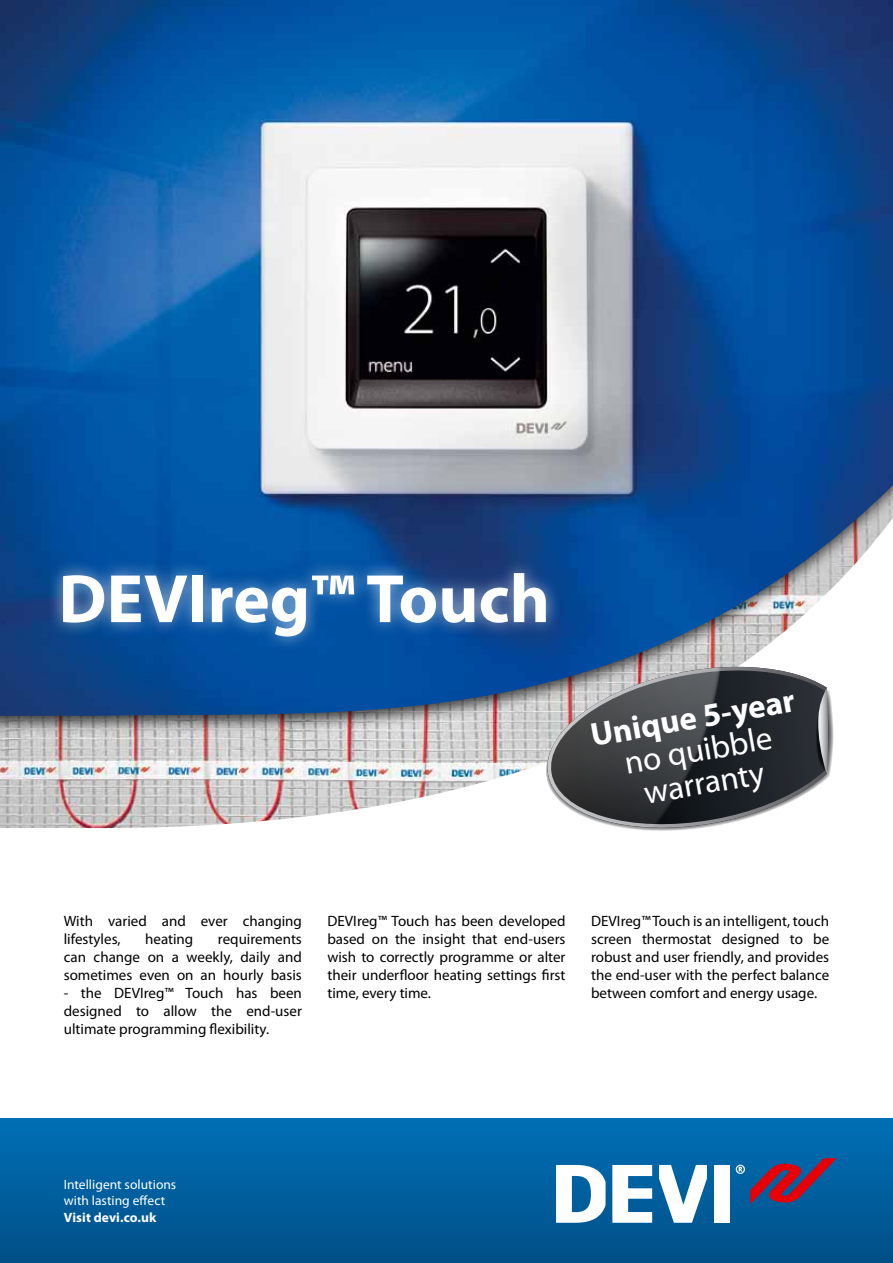
<style>
.page{position:relative;width:893px;height:1263px;background:#fff}
.page>*{position:absolute;margin:0;border:0;box-sizing:border-box;transform-origin:0 0}
.t1{font:700 69px "Myriad Pro";color:#fff}
.t2{font:33px/33px "Myriad Pro";color:#fff;text-align:center}
.t3{font:700 33px "Myriad Pro";color:#fff}
.t4{font:15px/18px "Myriad Pro";color:#000;text-align:justify}
.t5{font:13.5px/16.5px "Myriad Pro";letter-spacing:.005em;color:#fff}
.t6{font:700 13.5px "Myriad Pro";letter-spacing:.01em;color:#fff}
</style>
<div class="page">
<div style="left:0;top:1118px;width:893px;height:145px;background:linear-gradient(to bottom,#006fb5,#004f87)"></div>
<svg style="left:612px;top:1165px;width:40px;height:58px"></svg>
<div style="left:714px;top:1165px;width:16px;height:58px;background:#fff"></div>
<svg style="left:659px;top:1165px;width:48px;height:58px"></svg>
<svg style="left:556px;top:1165px;width:49px;height:58px"></svg>
<svg style="left:736px;top:1158px;width:101px;height:46px"></svg>
<img style="left:0;top:742px;width:539px;height:86px">
<img style="left:0;top:0;width:893px;height:742px">
<div style="left:47px;top:558px;width:514px;height:93px;background:#fff;opacity:.6"></div>
<svg style="left:539px;top:665px;width:296px;height:113px"></svg>
<svg style="left:541px;top:661px;width:286px;height:170px"></svg>
<svg style="left:815px;top:688px;width:13px;height:86px"></svg>
<h1 class="t1" style="left:59px;top:554px;width:493px">DEVIreg™ Touch</h1>
<h2 class="t3" style="left:587px;top:714px;width:208px;rotate:-10deg">Unique 5-year</h2>
<h2 class="t2" style="left:622px;top:746px;width:151px;rotate:-10deg">no quibble warranty</h2>
<p class="t4" style="left:64px;top:912px;width:240px">With varied and ever changing lifestyles,</p>
<p class="t4" style="left:145px;top:930px;width:50px">heating</p>
<p class="t4" style="left:64px;top:930px;width:240px;text-indent:154px">requirements can change on a weekly, daily and sometimes even on an hourly basis</p>
<p class="t4" style="left:64px;top:984px;width:240px">- the DEVIreg™ Touch has been designed to allow the end-user ultimate programming flexibility.</p>
<p class="t4" style="left:327px;top:912px;width:240px">DEVIreg™ Touch has been developed based on the insight that end-users wish to correctly programme or alter their underfloor heating settings first time, every time.</p>
<p class="t4" style="left:591px;top:912px;width:240px">DEVIreg™ Touch is an intelligent, touch screen thermostat designed to be robust and user friendly, and provides the end-user with the perfect balance between comfort and energy usage.</p>
<p class="t5" style="left:64px;top:1176px;width:114px">Intelligent solutions with lasting effect</p>
<p class="t6" style="left:64px;top:1208px;width:94px">Visit devi.co.uk</p>
</div>
